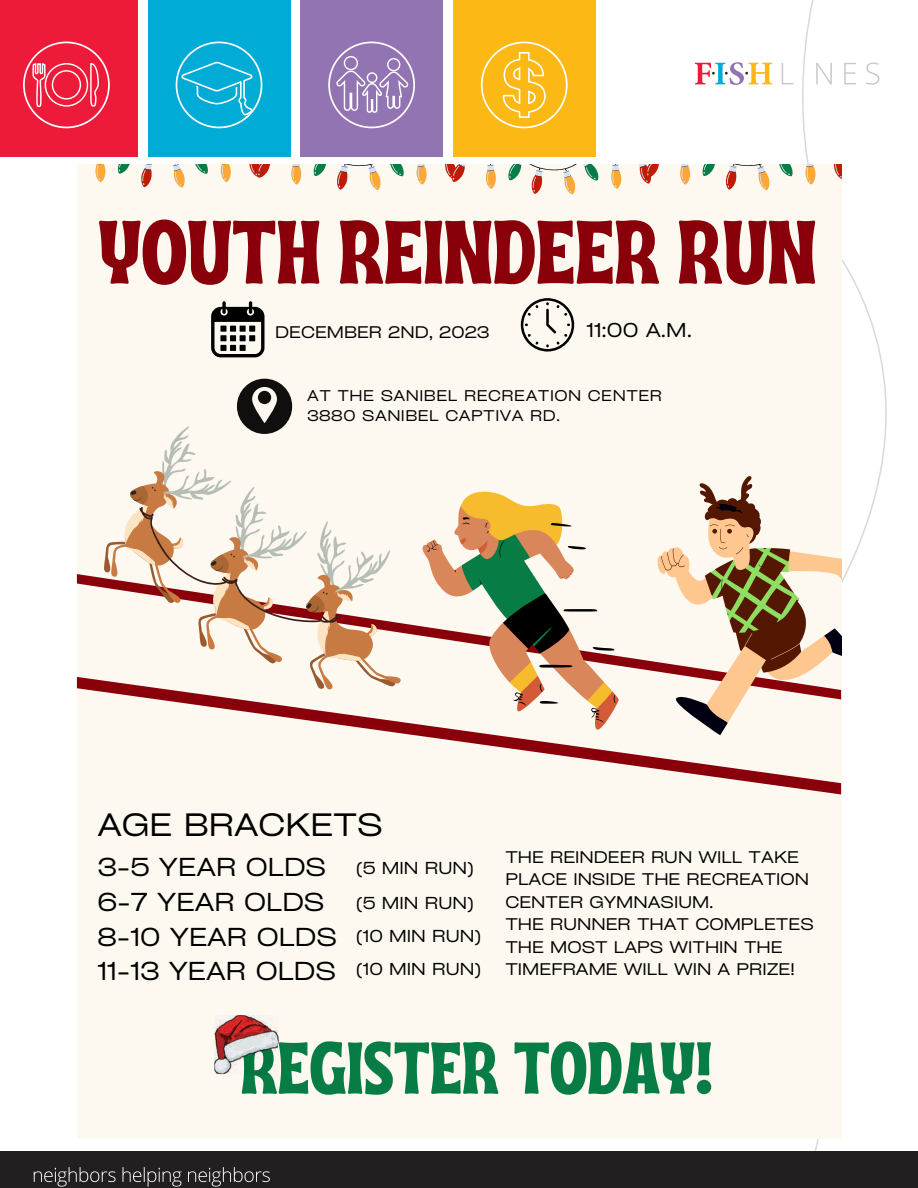
<style>
.page{position:relative;width:918px;height:1188px;background:#fff}
.page>*{position:absolute;margin:0;border:0;box-sizing:border-box;transform-origin:0 0}
.t1{font:89.55px "Ayr Tropika Island Int";color:#89000b}
.t2{font:73.05px "Ayr Tropika Island Int";color:#087c45}
.t3{font:expanded 30.9px "Cy Grotesk";color:#000}
.t4{font:expanded 24.9px/34.5px "Cy Grotesk";color:#000}
.t5{font:expanded 19.2px "Cy Grotesk";color:#000}
.t6{font:expanded 16.5px/34.8px "Cy Grotesk";color:#000}
.t7{font:expanded 16.2px/22.4px "Cy Grotesk";color:#000}
.t8{font:expanded 16.05px "Cy Grotesk";color:#000}
.t9{font:expanded 14.85px/20.5px "Cy Grotesk";letter-spacing:.035em;color:#000}
</style>
<div class="page">
<svg style="left:752px;top:0;width:135px;height:1152px"></svg>
<svg style="left:782px;top:63px;width:11px;height:21px"></svg>
<svg style="left:816px;top:63px;width:16px;height:21px"></svg>
<svg style="left:844px;top:63px;width:12px;height:21px"></svg>
<svg style="left:866px;top:63px;width:13px;height:22px"></svg>
<svg style="left:695px;top:62px;width:77px;height:23px"></svg>
<div style="left:0;top:1152px;width:918px;height:36px;background:#231f20"></div>
<div style="left:0;top:0;width:138px;height:156px;background:#ed1a3a"></div>
<svg style="left:23px;top:42px;width:87px;height:86px"></svg>
<div style="left:148px;top:0;width:142px;height:156px;background:#00acd5"></div>
<svg style="left:176px;top:42px;width:86px;height:86px"></svg>
<div style="left:300px;top:0;width:143px;height:156px;background:#9374b3"></div>
<svg style="left:328px;top:42px;width:87px;height:86px"></svg>
<div style="left:453px;top:0;width:143px;height:156px;background:#fcb814"></div>
<svg style="left:481px;top:42px;width:87px;height:86px"></svg>
<svg style="left:799px;top:1144px;width:5px;height:5px"></svg>
<svg style="left:763px;top:1144px;width:4px;height:5px"></svg>
<div style="left:77px;top:164px;width:764px;height:974px;background:#fdf8f0"></div>
<svg style="left:77px;top:574px;width:580px;height:98px"></svg>
<svg style="left:657px;top:476px;width:184px;height:201px"></svg>
<svg style="left:77px;top:677px;width:764px;height:117px"></svg>
<svg style="left:95px;top:164px;width:746px;height:31px"></svg>
<svg style="left:422px;top:491px;width:197px;height:240px"></svg>
<svg style="left:211px;top:301px;width:54px;height:56px"></svg>
<svg style="left:521px;top:298px;width:53px;height:54px"></svg>
<svg style="left:104px;top:379px;width:297px;height:310px"></svg>
<img style="left:214px;top:1015px;width:65px;height:59px">
<img style="left:242px;top:1042px;width:35px;height:32px">
<svg style="left:34px;top:1167px;width:236px;height:20px"></svg>
<h1 class="t1" style="left:98px;top:175px;width:720px">YOUTH REINDEER RUN</h1>
<p class="t8" style="left:275px;top:321px;width:216px">DECEMBER 2ND, 2023</p>
<p class="t5" style="left:587px;top:317px;width:107px">11:00 A.M.</p>
<p class="t9" style="left:307px;top:384px;width:356px">AT THE SANIBEL RECREATION CENTER<br>3880 SANIBEL CAPTIVA RD.</p>
<h3 class="t3" style="left:97px;top:803px;width:287px">AGE BRACKETS</h3>
<h3 class="t4" style="left:97px;top:849px;width:241px">3-5 YEAR OLDS<br>6-7 YEAR OLDS<br>8-10 YEAR OLDS<br>11-13 YEAR OLDS</h3>
<p class="t6" style="left:356px;top:850px;width:120px">(5 MIN RUN) (5 MIN RUN)</p>
<p class="t6" style="left:356px;top:919px;width:127px;line-height:32.8px">(10 MIN RUN) (10 MIN RUN)</p>
<p class="t7" style="left:505px;top:845px;width:310px">THE REINDEER RUN WILL TAKE<br>PLACE INSIDE THE RECREATION<br>CENTER GYMNASIUM.<br>THE RUNNER THAT COMPLETES<br>THE MOST LAPS WITHIN THE<br>TIMEFRAME WILL WIN A PRIZE!</p>
<h2 class="t2" style="left:241px;top:1005px;width:474px">REGISTER TODAY!</h2>
</div>
